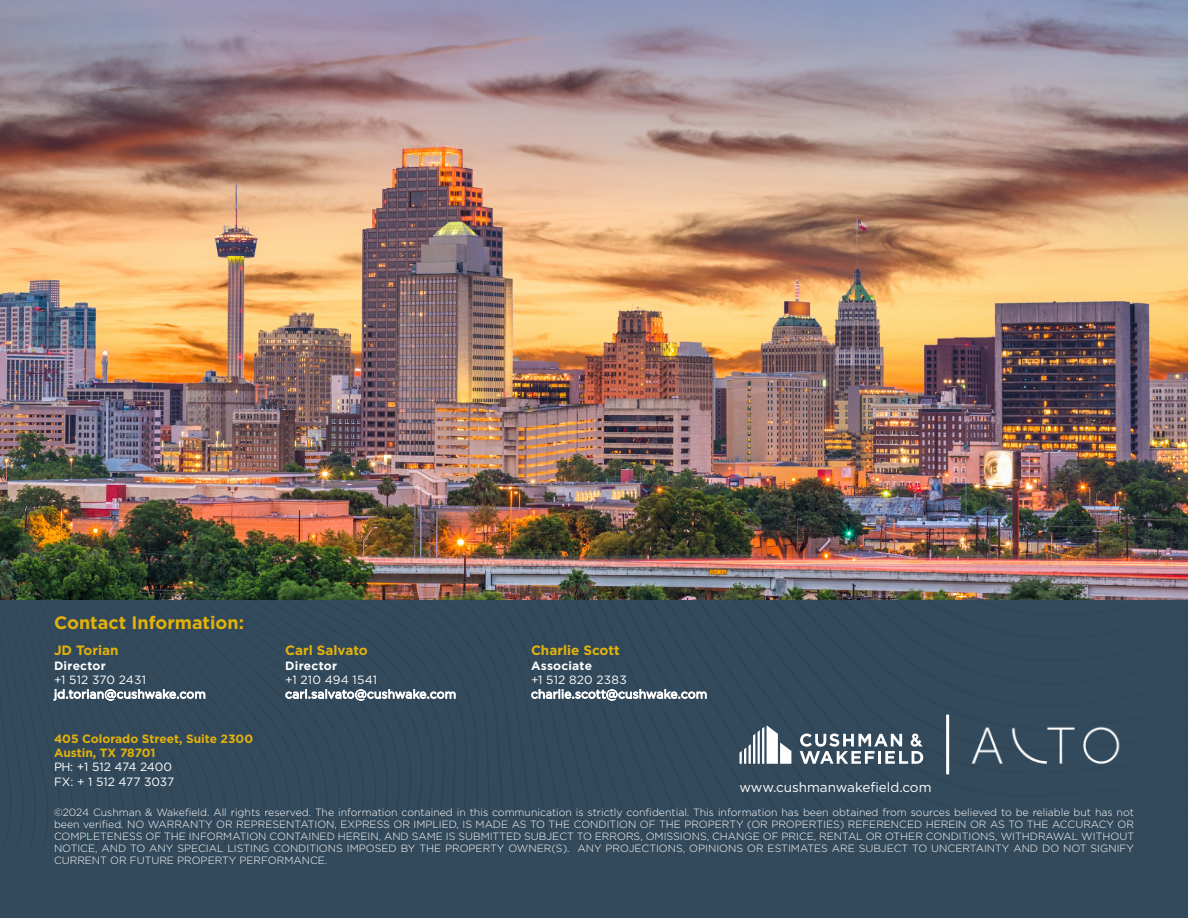
<style>
.page{position:relative;width:1188px;height:918px;background:#fff}
.page>*{position:absolute;margin:0;border:0;box-sizing:border-box;transform-origin:0 0}
.t1{font:700 18px "Gotham";color:#e3b20a}
.t2{font:700 13.5px "Gotham";color:#e3b20a}
.t3{font:13.5px "Gotham";color:#fff}
.Broker_Contact{font:12px/14.4px "Gotham";letter-spacing:.01em;color:#fff}
.t4{font:700 12px "Gotham";color:#e3b20a}
.Broker_Contact-2{font:12px "Gotham";letter-spacing:-.015em;color:#fff}
.t5{font:300 10.5px/12px "Gotham";color:#fff;text-align:justify}
.s1{font-weight:700}
</style>
<div class="page">
<img style="left:0;top:0;width:1188px;height:600px">
<div style="left:0;top:600px;width:1188px;height:318px;background:#334a5c"></div>
<svg style="left:5px;top:710px;width:945px;height:134px"></svg>
<hr style="left:946px;top:715px;width:3px;height:59px;background:#fff">
<img style="left:971px;top:726px;width:149px;height:38px">
<p class="t1" style="left:54px;top:610px;width:192px">Contact Information:</p>
<p class="t2" style="left:54px;top:641px;width:66px">JD Torian</p>
<p class="Broker_Contact" style="left:54px;top:658px;width:153px"><span class="s1">Director<br></span>+1 512 370 2431 jd.torian@cushwake.com</p>
<p class="t4" style="left:54px;top:730px;width:201px">405 Colorado Street, Suite 2300</p>
<p class="t4" style="left:54px;top:745px;width:103px">Austin, TX 78701</p>
<p class="Broker_Contact-2" style="left:54px;top:760px;width:120px">PH: +1 512 474 2400</p>
<p class="Broker_Contact" style="left:54px;top:774px;width:122px">FX: + 1 512 477 3037</p>
<p class="t2" style="left:285px;top:641px;width:84px">Carl Salvato</p>
<p class="Broker_Contact" style="left:285px;top:658px;width:172px"><span class="s1">Director<br></span>+1 210 494 1541 carl.salvato@cushwake.com</p>
<p class="t2" style="left:531px;top:641px;width:90px">Charlie Scott</p>
<p class="Broker_Contact" style="left:531px;top:658px;width:178px"><span class="s1">Associate<br></span>+1 512 820 2383 charlie.scott@cushwake.com</p>
<p class="t3" style="left:740px;top:779px;width:193px">www.cushmanwakefield.com</p>
<p class="t5" style="left:54px;top:806px;width:1082px">©2024 Cushman &amp; Wakefield. All rights reserved. The information contained in this communication is strictly confidential. This information has been obtained from sources believed to be reliable but has not been verified. NO WARRANTY OR REPRESENTATION, EXPRESS OR IMPLIED, IS MADE AS TO THE CONDITION OF THE PROPERTY (OR PROPERTIES) REFERENCED HEREIN OR AS TO THE ACCURACY OR COMPLETENESS OF THE INFORMATION CONTAINED HEREIN, AND SAME IS SUBMITTED SUBJECT TO ERRORS, OMISSIONS, CHANGE OF PRICE, RENTAL OR OTHER CONDITIONS, WITHDRAWAL WITHOUT NOTICE, AND TO ANY SPECIAL LISTING CONDITIONS IMPOSED BY THE PROPERTY OWNER(S). ANY PROJECTIONS, OPINIONS OR ESTIMATES ARE SUBJECT TO UNCERTAINTY AND DO NOT SIGNIFY CURRENT OR FUTURE PROPERTY PERFORMANCE.</p>
</div>
